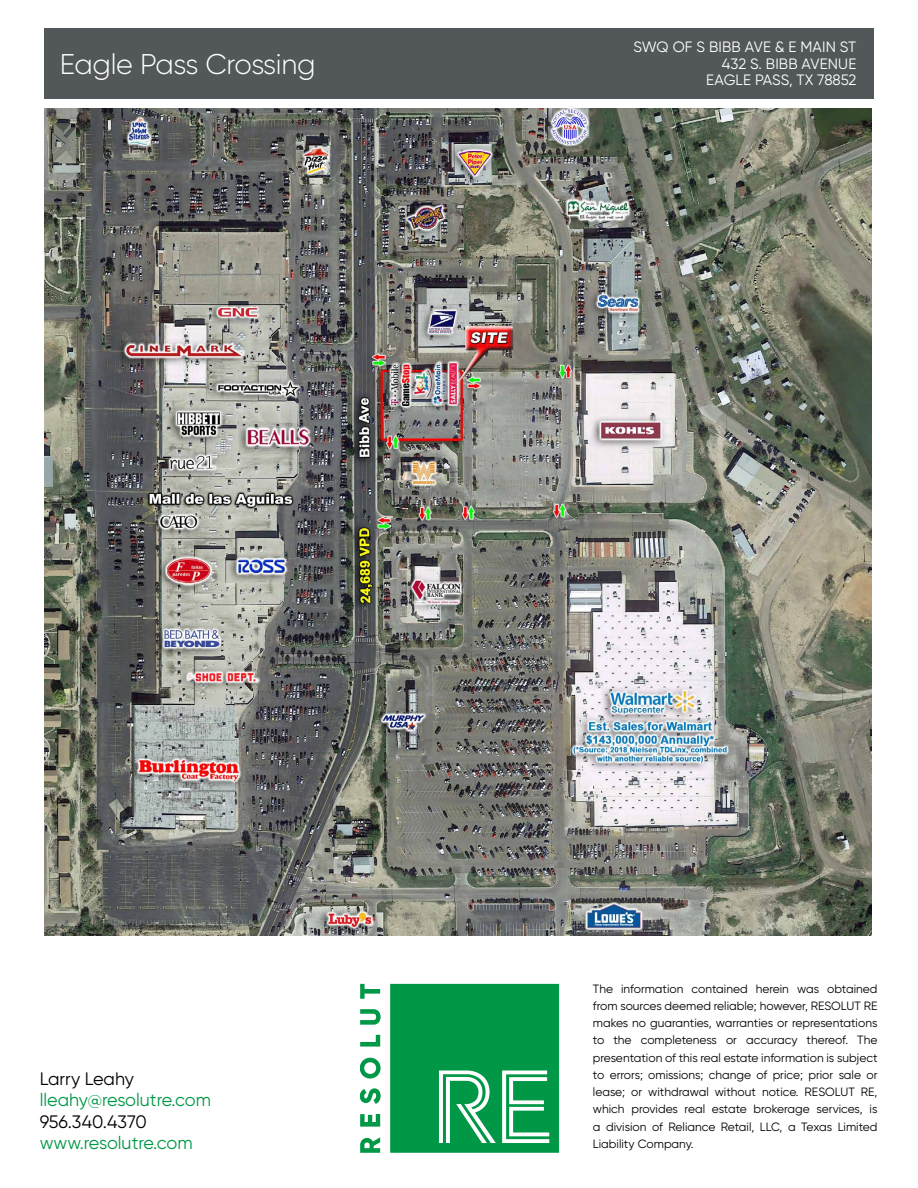
<style>
.page{position:relative;width:918px;height:1188px;background:#fff}
.page>*{position:absolute;margin:0;border:0;box-sizing:border-box;transform-origin:0 0}
.t1{font:300 28.5px "Gilroy";letter-spacing:-.015em;color:#fff}
.t2{font:18px "Gilroy";color:#009846}
.t3{font:18px "Gilroy";color:#000}
.t4{font:15px/16.5px "Gilroy";letter-spacing:.01em;color:#fff;text-align:right}
.t5{font:12px/17.2px "Gilroy";color:#000;text-align:justify}
</style>
<div class="page">
<svg style="left:360px;top:984px;width:199px;height:169px"></svg>
<div style="left:44px;top:28px;width:830px;height:70px;background:#52575a"></div>
<img style="left:44px;top:108px;width:828px;height:827px">
<h1 class="t1" style="left:60px;top:46px;width:257px">Eagle Pass Crossing</h1>
<p class="t4" style="left:633px;top:39px;width:224px">SWQ OF S BIBB AVE &amp; E MAIN ST<br>432 S. BIBB AVENUE<br>EAGLE PASS, TX 78852</p>
<h2 class="t3" style="left:40px;top:1067px;width:96px">Larry Leahy</h2>
<h2 class="t2" style="left:40px;top:1089px;width:173px">lleahy@resolutre.com</h2>
<h2 class="t3" style="left:40px;top:1111px;width:109px">956.340.4370</h2>
<h2 class="t2" style="left:40px;top:1132px;width:155px">www.resolutre.com</h2>
<p class="t5" style="left:593px;top:980px;width:286px">The information contained herein was obtained from sources deemed reliable; however, RESOLUT RE makes no guaranties, warranties or representations to the completeness or accuracy thereof. The presentation of this real estate information is subject to errors; omissions; change of price; prior sale or lease; or withdrawal without notice. RESOLUT RE, which provides real estate brokerage services, is a division of Reliance Retail, LLC, a Texas Limited Liability Company.</p>
</div>
